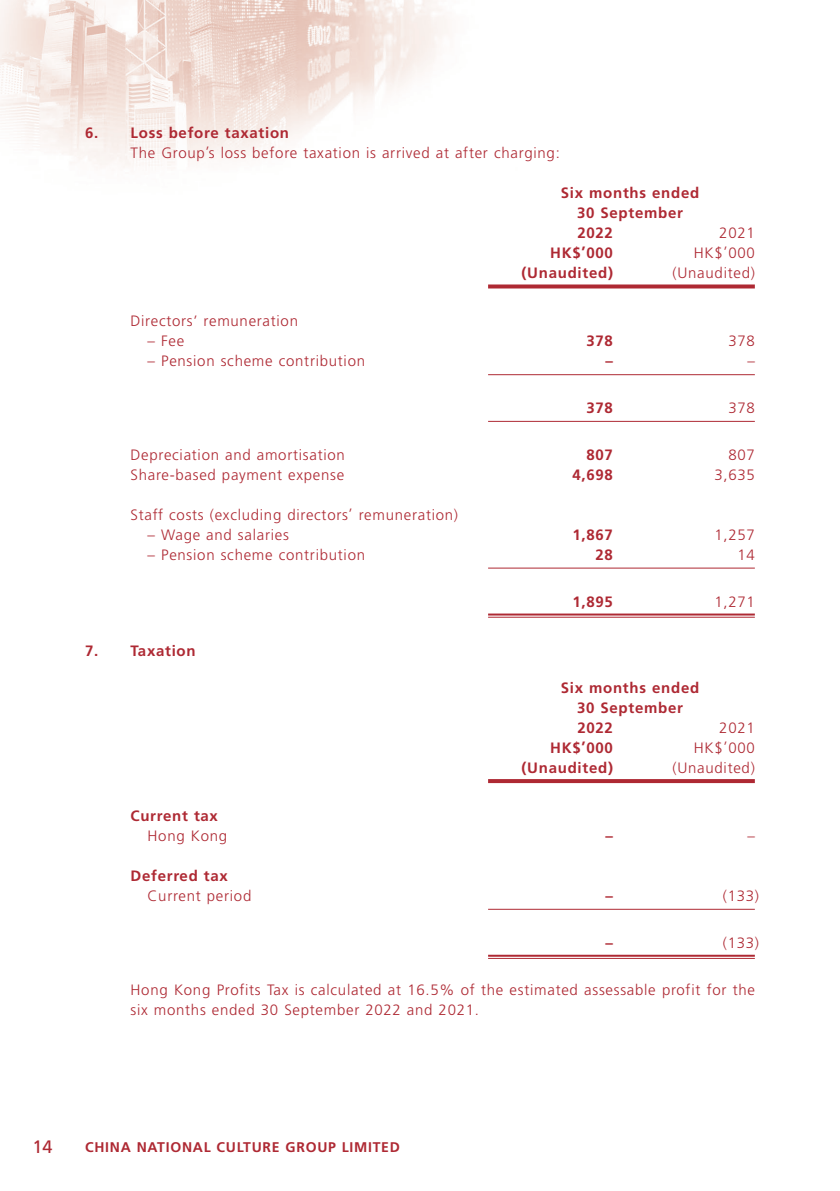
<style>
.page{position:relative;width:840px;height:1191px;background:#fff}
.page>*{position:absolute;margin:0;border:0;box-sizing:border-box;transform-origin:0 0}
.t1{font:18px "Frutiger LT Std";color:#ae2933}
.t2{font:300 15px/20px "Frutiger LT Std";letter-spacing:.05em;color:#ae2933}
.t3{font:700 15px/20px "Frutiger LT Std";letter-spacing:.05em;color:#ae2933}
.t4{font:700 14px "Frutiger LT Std";letter-spacing:.055em;color:#ae2933}
</style>
<div class="page">
<img style="left:0;top:0;width:755px;height:959px">
<svg style="left:488px;top:284px;width:141px;height:4px"></svg>
<svg style="left:629px;top:284px;width:125px;height:4px"></svg>
<hr style="left:488px;top:374px;width:141px;height:1px;background:#ae2933">
<hr style="left:629px;top:374px;width:125px;height:1px;background:#ae2933">
<hr style="left:488px;top:421px;width:141px;height:1px;background:#ae2933">
<hr style="left:629px;top:421px;width:125px;height:1px;background:#ae2933">
<hr style="left:488px;top:567px;width:141px;height:1px;background:#ae2933">
<hr style="left:629px;top:567px;width:125px;height:1px;background:#ae2933">
<hr style="left:488px;top:613px;width:141px;height:2px;background:#ae2933">
<hr style="left:488px;top:617px;width:141px;height:1px;background:#ae2933">
<hr style="left:629px;top:613px;width:125px;height:2px;background:#ae2933">
<hr style="left:629px;top:617px;width:125px;height:1px;background:#ae2933">
<svg style="left:488px;top:779px;width:141px;height:4px"></svg>
<svg style="left:629px;top:779px;width:125px;height:4px"></svg>
<hr style="left:488px;top:908px;width:141px;height:1px;background:#ae2933">
<hr style="left:629px;top:908px;width:125px;height:1px;background:#ae2933">
<hr style="left:488px;top:954px;width:141px;height:2px;background:#ae2933">
<hr style="left:488px;top:958px;width:141px;height:1px;background:#ae2933">
<hr style="left:629px;top:954px;width:125px;height:2px;background:#ae2933">
<hr style="left:629px;top:958px;width:125px;height:1px;background:#ae2933">
<p class="t3" style="left:85px;top:123px;width:205px">6. Loss before taxation</p>
<p class="t2" style="left:130px;top:143px;width:430px">The Group’s loss before taxation is arrived at after charging:</p>
<p class="t3" style="left:576px;top:183px;width:124px;text-indent:-16px">Six months ended<br>30 September<br>2022</p>
<p class="t2" style="left:719px;top:223px;width:37px">2021</p>
<p class="t3" style="left:550px;top:243px;width:64px">HK$’000</p>
<p class="t2" style="left:693px;top:243px;width:63px">HK$’000</p>
<p class="t3" style="left:521px;top:263px;width:93px">(Unaudited)</p>
<p class="t2" style="left:672px;top:263px;width:84px">(Unaudited)</p>
<p class="t2" style="left:130px;top:311px;width:169px">Directors’ remuneration</p>
<p class="t2" style="left:147px;top:331px;width:38px">– Fee</p>
<p class="t3" style="left:586px;top:331px;width:28px">378</p>
<p class="t2" style="left:728px;top:331px;width:28px">378</p>
<p class="t2" style="left:147px;top:351px;width:219px">– Pension scheme contribution</p>
<p class="t3" style="left:605px;top:351px;width:9px">–</p>
<p class="t2" style="left:747px;top:351px;width:9px">–</p>
<p class="t3" style="left:586px;top:398px;width:28px">378</p>
<p class="t2" style="left:728px;top:398px;width:28px">378</p>
<p class="t2" style="left:130px;top:445px;width:216px">Depreciation and amortisation</p>
<p class="t3" style="left:586px;top:445px;width:28px">807</p>
<p class="t2" style="left:728px;top:445px;width:28px">807</p>
<p class="t2" style="left:130px;top:465px;width:215px">Share-based payment expense</p>
<p class="t3" style="left:572px;top:465px;width:42px">4,698</p>
<p class="t2" style="left:714px;top:465px;width:42px">3,635</p>
<p class="t2" style="left:130px;top:505px;width:329px">Staff costs (excluding directors’ remuneration)</p>
<p class="t2" style="left:147px;top:525px;width:143px">– Wage and salaries</p>
<p class="t3" style="left:572px;top:525px;width:42px">1,867</p>
<p class="t2" style="left:714px;top:525px;width:42px">1,257</p>
<p class="t2" style="left:147px;top:545px;width:219px">– Pension scheme contribution</p>
<p class="t3" style="left:595px;top:545px;width:19px">28</p>
<p class="t2" style="left:737px;top:545px;width:19px">14</p>
<p class="t3" style="left:572px;top:591px;width:42px">1,895</p>
<p class="t2" style="left:714px;top:591px;width:42px">1,271</p>
<p class="t3" style="left:85px;top:640px;width:112px">7. Taxation</p>
<p class="t3" style="left:576px;top:677px;width:124px;text-indent:-16px">Six months ended<br>30 September<br>2022</p>
<p class="t2" style="left:719px;top:717px;width:37px">2021</p>
<p class="t3" style="left:550px;top:737px;width:64px">HK$’000</p>
<p class="t2" style="left:693px;top:737px;width:63px">HK$’000</p>
<p class="t3" style="left:521px;top:757px;width:93px">(Unaudited)</p>
<p class="t2" style="left:672px;top:757px;width:84px">(Unaudited)</p>
<p class="t3" style="left:130px;top:806px;width:89px">Current tax</p>
<p class="t2" style="left:147px;top:826px;width:81px">Hong Kong</p>
<p class="t3" style="left:605px;top:826px;width:9px">–</p>
<p class="t2" style="left:747px;top:826px;width:9px">–</p>
<p class="t3" style="left:130px;top:866px;width:99px">Deferred tax</p>
<p class="t2" style="left:147px;top:886px;width:105px">Current period</p>
<p class="t3" style="left:605px;top:886px;width:9px">–</p>
<p class="t2" style="left:722px;top:886px;width:38px">(133)</p>
<p class="t3" style="left:605px;top:932px;width:9px">–</p>
<p class="t2" style="left:722px;top:932px;width:38px">(133)</p>
<p class="t2" style="left:130px;top:979px;width:625px">Hong Kong Profits Tax is calculated at 16.5% of the estimated assessable profit for the six months ended 30 September 2022 and 2021.</p>
<p class="t1" style="left:32px;top:1136px;width:22px">14</p>
<p class="t4" style="left:85px;top:1138px;width:316px">CHINA NATIONAL CULTURE GROUP LIMITED</p>
</div>
